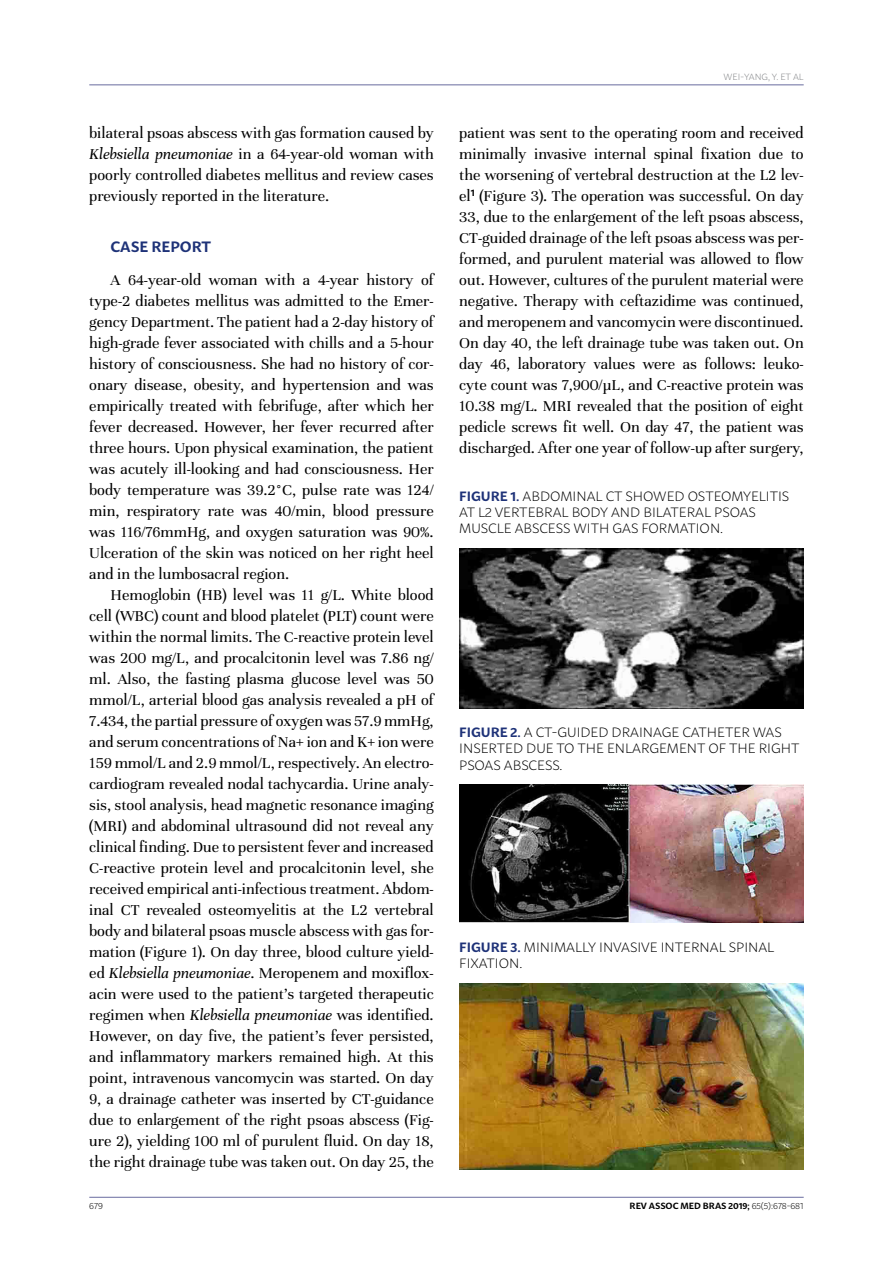
<style>
.page{position:relative;width:893px;height:1263px;background:#fff}
.page>*{position:absolute;margin:0;border:0;box-sizing:border-box;transform-origin:0 0}
.t1{font:16.5px/21px "Unna";color:#000;text-align:justify}
.t2{font:600 15px "Mato Sans";color:#1e3278}
.t3{font:200 13.5px/16.2px "Mato Sans";color:#000}
.t4{font:600 9px "Mato Sans";color:#000}
.t5{font:200 9px "Mato Sans";color:#808285}
.t6{font:200 9px "Mato Sans";color:#000}
.s1{font-style:italic}
.s2{font-weight:600;color:#1e3278}
.s3{font-weight:200}
</style>
<div class="page">
<hr style="left:89px;top:85px;width:715px;height:1px;background:#696c9f">
<hr style="left:89px;top:1197px;width:715px;height:1px;background:#696c9f">
<img style="left:459px;top:549px;width:345px;height:159px">
<img style="left:459px;top:785px;width:345px;height:138px">
<img style="left:459px;top:983px;width:345px;height:186px">
<p class="t1" style="left:89px;top:123px;width:346px">bilateral psoas abscess with gas formation caused by <span class="s1">Klebsiella pneumoniae</span> in a 64-year-old woman with poorly controlled diabetes mellitus and review cases previously reported in the literature.</p>
<p class="t2" style="left:111px;top:233px;width:102px">CASE REPORT</p>
<p class="t1" style="left:89px;top:269px;width:346px;text-indent:21px">A 64-year-old woman with a 4-year history of type-2 diabetes mellitus was admitted to the Emer&shy;gency Department. The patient had a 2-day history of high-grade fever associated with chills and a 5-hour history of consciousness. She had no history of cor&shy;onary disease, obesity, and hypertension and was empirically treated with febrifuge, after which her fever decreased. However, her fever recurred after three hours. Upon physical examination, the patient was acutely ill-looking and had consciousness. Her body temperature was 39.2°C, pulse rate was 124/ min, respiratory rate was 40/min, blood pressure was 116/76mmHg, and oxygen saturation was 90%.<br>Ulceration of the skin was noticed on her right heel and in the lumbosacral region.</p>
<p class="t1" style="left:89px;top:585px;width:346px;text-indent:21px">Hemoglobin (HB) level was 11 g/L. White blood cell (WBC) count and blood platelet (PLT) count were within the normal limits. The C-reactive protein level was 200 mg/L, and procalcitonin level was 7.86 ng/ ml. Also, the fasting plasma glucose level was 50 mmol/L, arterial blood gas analysis revealed a pH of 7.434, the partial pressure of oxygen was 57.9 mmHg, and serum concentrations of Na+ ion and K+ ion were 159 mmol/L and 2.9 mmol/L, respectively. An electro&shy;cardiogram revealed nodal tachycardia. Urine analy&shy;sis, stool analysis, head magnetic resonance imaging (MRI) and abdominal ultrasound did not reveal any clinical finding. Due to persistent fever and increased C-reactive protein level and procalcitonin level, she received empirical anti-infectious treatment. Abdom&shy;inal CT revealed osteomyelitis at the L2 vertebral body and bilateral psoas muscle abscess with gas for&shy;mation (Figure 1). On day three, blood culture yield&shy;ed <span class="s1">Klebsiella pneumoniae</span>. Meropenem and moxiflox&shy;acin were used to the patient’s targeted therapeutic regimen when <span class="s1">Klebsiella pneumoniae</span> was identified.<br>However, on day five, the patient’s fever persisted, and inflammatory markers remained high. At this point, intravenous vancomycin was started. On day 9, a drainage catheter was inserted by CT-guidance due to enlargement of the right psoas abscess (Fig&shy;ure 2), yielding 100 ml of purulent fluid. On day 18, the right drainage tube was taken out. On day 25, the</p>
<p class="t5" style="left:724px;top:68px;width:82px">WEI-YANG, Y. ET AL</p>
<p class="t1" style="left:459px;top:122px;width:346px">patient was sent to the operating room and received minimally invasive internal spinal fixation due to the worsening of vertebral destruction at the L2 lev&shy;el<sup>1</sup> (Figure 3). The operation was successful. On day 33, due to the enlargement of the left psoas abscess, CT-guided drainage of the left psoas abscess was per&shy;formed, and purulent material was allowed to flow out. However, cultures of the purulent material were negative. Therapy with ceftazidime was continued, and meropenem and vancomycin were discontinued.<br>On day 40, the left drainage tube was taken out. On day 46, laboratory values were as follows: leuko&shy;cyte count was 7,900/μL, and C-reactive protein was 10.38 mg/L. MRI revealed that the position of eight pedicle screws fit well. On day 47, the patient was discharged. After one year of follow-up after surgery,</p>
<p class="t3" style="left:459px;top:486px;width:332px"><span class="s2">FIGURE 1.</span> ABDOMINAL CT SHOWED OSTEOMYELITIS<br>AT L2 VERTEBRAL BODY AND BILATERAL PSOAS<br>MUSCLE ABSCESS WITH GAS FORMATION.</p>
<p class="t3" style="left:459px;top:722px;width:342px"><span class="s2">FIGURE 2.</span> A CT-GUIDED DRAINAGE CATHETER WAS<br>INSERTED DUE TO THE ENLARGEMENT OF THE RIGHT<br>PSOAS ABSCESS.</p>
<p class="t3" style="left:459px;top:937px;width:317px"><span class="s2">FIGURE 3.</span> MINIMALLY INVASIVE INTERNAL SPINAL<br>FIXATION.</p>
<p class="t6" style="left:89px;top:1198px;width:15px">679</p>
<p class="t4" style="left:630px;top:1198px;width:176px">REV ASSOC MED BRAS 2019; <span class="s3">65(5):678-681</span></p>
</div>
